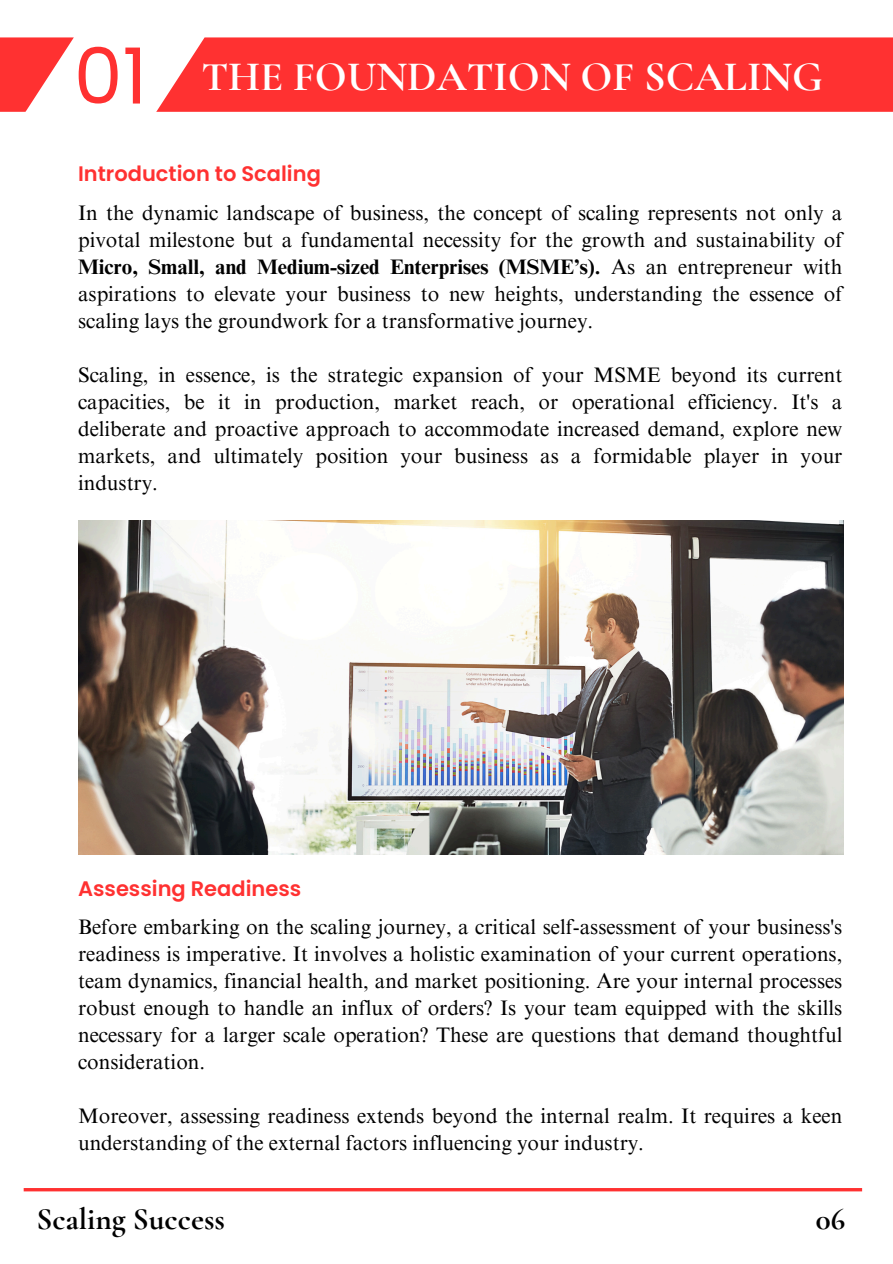
<style>
.page{position:relative;width:893px;height:1264px;background:#fff}
.page>*{position:absolute;margin:0;border:0;box-sizing:border-box;transform-origin:0 0}
.t1{font:77.4px "Poppins";color:#ff3131}
.t2{font:700 41.85px "Cormorant Garamond";color:#fff}
.t3{font:700 31.05px "Cormorant Garamond";color:#000}
.t4{font:21px/27px "Times NRMT Pro";color:#000;text-align:justify}
.t5{font:600 21px "Poppins";color:#ff3131}
.s1{font-weight:700}
</style>
<div class="page">
<hr style="left:24px;top:1188px;width:838px;height:3px;background:#ff3131">
<div style="left:156px;top:37px;width:736px;height:75px;background:#ff3131"></div>
<svg style="left:0;top:37px;width:74px;height:75px;fill:#ff3131"></svg>
<img style="left:78px;top:520px;width:765px;height:334px">
<p class="t1" style="left:74px;top:22px;width:75px">01</p>
<p class="t2" style="left:201px;top:52px;width:623px">THE FOUNDATION OF SCALING</p>
<p class="t5" style="left:78px;top:159px;width:244px">Introduction to Scaling</p>
<p class="t4" style="left:78px;top:202px;width:765px">In the dynamic landscape of business, the concept of scaling represents not only a pivotal milestone but a fundamental necessity for the growth and sustainability of <span class="s1">Micro, Small, and Medium-sized Enterprises (MSME’s).</span> As an entrepreneur with aspirations to elevate your business to new heights, understanding the essence of scaling lays the groundwork for a transformative journey.</p>
<h3 class="t4" style="left:78px;top:364px;width:765px">Scaling, in essence, is the strategic expansion of your MSME beyond its current capacities, be it in production, market reach, or operational efficiency. It's a deliberate and proactive approach to accommodate increased demand, explore new markets, and ultimately position your business as a formidable player in your industry.</h3>
<p class="t5" style="left:78px;top:873px;width:225px">Assessing Readiness</p>
<h2 class="t4" style="left:78px;top:915px;width:765px">Before embarking on the scaling journey, a critical self-assessment of your business's readiness is imperative. It involves a holistic examination of your current operations, team dynamics, financial health, and market positioning. Are your internal processes robust enough to handle an influx of orders? Is your team equipped with the skills necessary for a larger scale operation? These are questions that demand thoughtful consideration.</h2>
<p class="t4" style="left:78px;top:1104px;width:765px">Moreover, assessing readiness extends beyond the internal realm. It requires a keen understanding of the external factors influencing your industry.</p>
<p class="t3" style="left:37px;top:1200px;width:190px">Scaling Success</p>
<h3 class="t3" style="left:815px;top:1200px;width:31px">06</h3>
</div>
